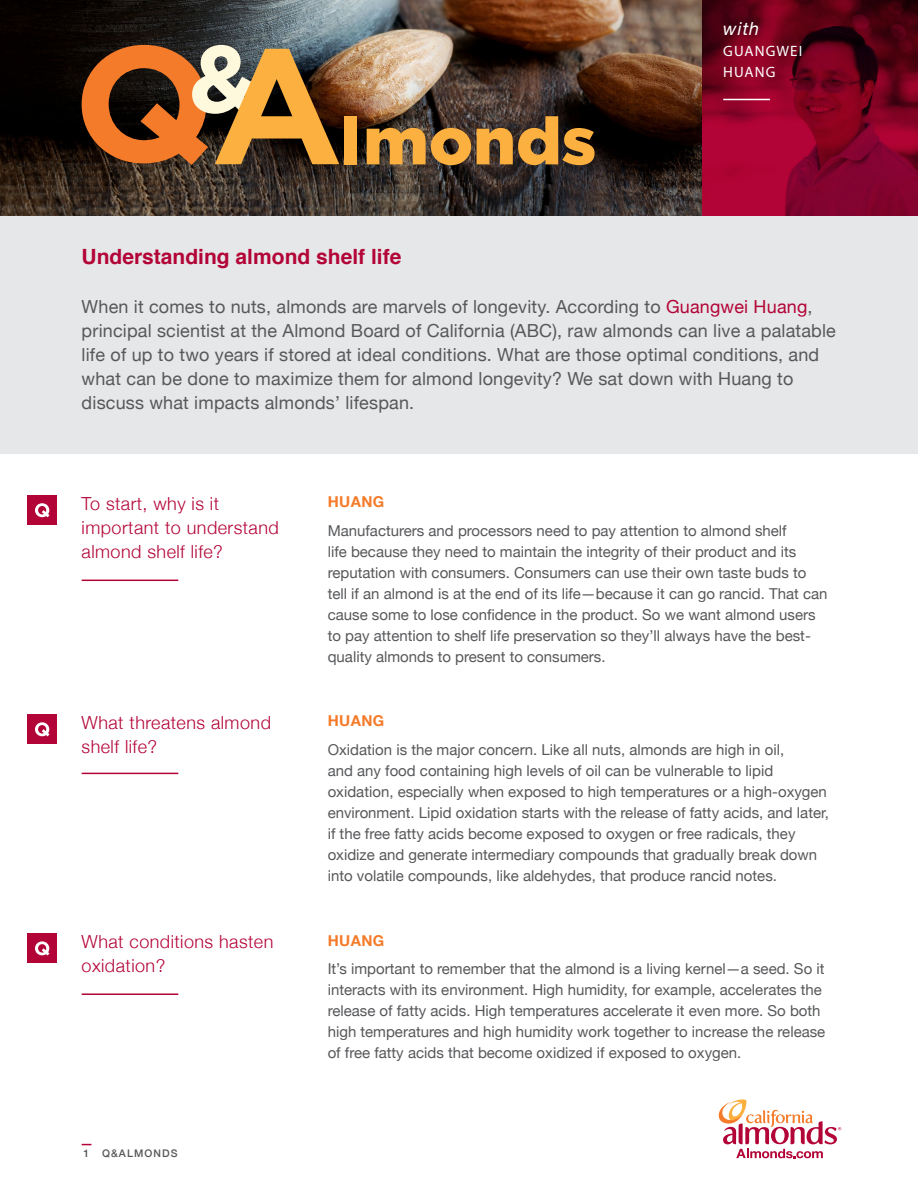
<style>
.page{position:relative;width:918px;height:1188px;background:#fff}
.page>*{position:absolute;margin:0;border:0;box-sizing:border-box;transform-origin:0 0}
.t1{font:700 21px "Helvetica";color:#b30437}
.t2{font:18px/24px "Helvetica Neue";letter-spacing:.01em;color:#57585a}
.t3{font:300 18px/24px "Helvetica Neue";letter-spacing:.025em;color:#b30437}
.t4{font:italic 18px "Helvetica Neue";color:#fff}
.t5{font:15px/21px "Helvetica Neue";color:#57585a}
.t6{font:700 15px "Helvetica Neue";letter-spacing:.025em;color:#f47b2a}
.t7{font:15px/21px "Myriad Pro";letter-spacing:.075em;color:#fff}
.t8{font:500 10.5px "Helvetica Neue";letter-spacing:.1em;color:#57585a}
.s1{color:#b30437}
</style>
<div class="page">
<svg style="left:718px;top:1099px;width:123px;height:59px"></svg>
<img style="left:0;top:0;width:702px;height:216px">
<img style="left:702px;top:0;width:216px;height:216px">
<div style="left:1px;top:216px;width:917px;height:237px;background:#e6e7e9"></div>
<div style="left:28px;top:496px;width:29px;height:29px;background:#b30437"></div>
<div style="left:28px;top:715px;width:29px;height:29px;background:#b30437"></div>
<div style="left:28px;top:934px;width:29px;height:29px;background:#b30437"></div>
<svg style="left:35px;top:503px;width:14px;height:14px"></svg>
<svg style="left:35px;top:722px;width:14px;height:14px"></svg>
<svg style="left:35px;top:941px;width:14px;height:15px"></svg>
<svg style="left:82px;top:45px;width:257px;height:120px;background:#996534"></svg>
<div style="left:344px;top:116px;width:13px;height:48px;background:#fbb03f"></div>
<svg style="left:367px;top:128px;width:104px;height:37px;background:#bb873a"></svg>
<svg style="left:477px;top:116px;width:118px;height:49px;background:#996e31"></svg>
<hr style="left:723px;top:99px;width:47px;height:1px;background:#fff">
<hr style="left:82px;top:580px;width:96px;height:1px;background:#b30437">
<hr style="left:82px;top:773px;width:96px;height:1px;background:#b30437">
<hr style="left:82px;top:993px;width:96px;height:2px;background:#b30437">
<p class="t1" style="left:82px;top:240px;width:321px">Understanding almond shelf life</p>
<p class="t4" style="left:723px;top:16px;width:38px">with</p>
<p class="t7" style="left:723px;top:41px;width:81px">GUANGWEI<br>HUANG</p>
<p class="t2" style="left:82px;top:296px;width:756px">When it comes to nuts, almonds are marvels of longevity. According to <span class="s1">Guangwei Huang</span>, principal scientist at the Almond Board of California (ABC), raw almonds can live a palatable life of up to two years if stored at ideal conditions. What are those optimal conditions, and what can be done to maximize them for almond longevity? We sat down with Huang to discuss what impacts almonds’ lifespan.</p>
<p class="t3" style="left:82px;top:490px;width:199px">To start, why is it important to understand almond shelf life?</p>
<p class="t3" style="left:82px;top:709px;width:191px">What threatens almond shelf life?</p>
<p class="t3" style="left:82px;top:928px;width:193px">What conditions hasten oxidation?</p>
<p class="t8" style="left:84px;top:1145px;width:95px">1 Q&amp;ALMONDS</p>
<p class="t6" style="left:328px;top:490px;width:58px">HUANG</p>
<p class="t5" style="left:328px;top:521px;width:501px">Manufacturers and processors need to pay attention to almond shelf<br>life because they need to maintain the integrity of their product and its reputation with consumers. Consumers can use their own taste buds to tell if an almond is at the end of its life—because it can go rancid. That can cause some to lose confidence in the product. So we want almond users to pay attention to shelf life preservation so they’ll always have the best&shy;quality almonds to present to consumers.</p>
<p class="t6" style="left:328px;top:709px;width:58px">HUANG</p>
<p class="t5" style="left:328px;top:740px;width:503px">Oxidation is the major concern. Like all nuts, almonds are high in oil,<br>and any food containing high levels of oil can be vulnerable to lipid oxidation, especially when exposed to high temperatures or a high-oxygen environment. Lipid oxidation starts with the release of fatty acids, and later, if the free fatty acids become exposed to oxygen or free radicals, they oxidize and generate intermediary compounds that gradually break down into volatile compounds, like aldehydes, that produce rancid notes.</p>
<p class="t6" style="left:328px;top:928px;width:58px">HUANG</p>
<p class="t5" style="left:328px;top:959px;width:499px">It’s important to remember that the almond is a living kernel—a seed. So it interacts with its environment. High humidity, for example, accelerates the release of fatty acids. High temperatures accelerate it even more. So both high temperatures and high humidity work together to increase the release of free fatty acids that become oxidized if exposed to oxygen.</p>
</div>
